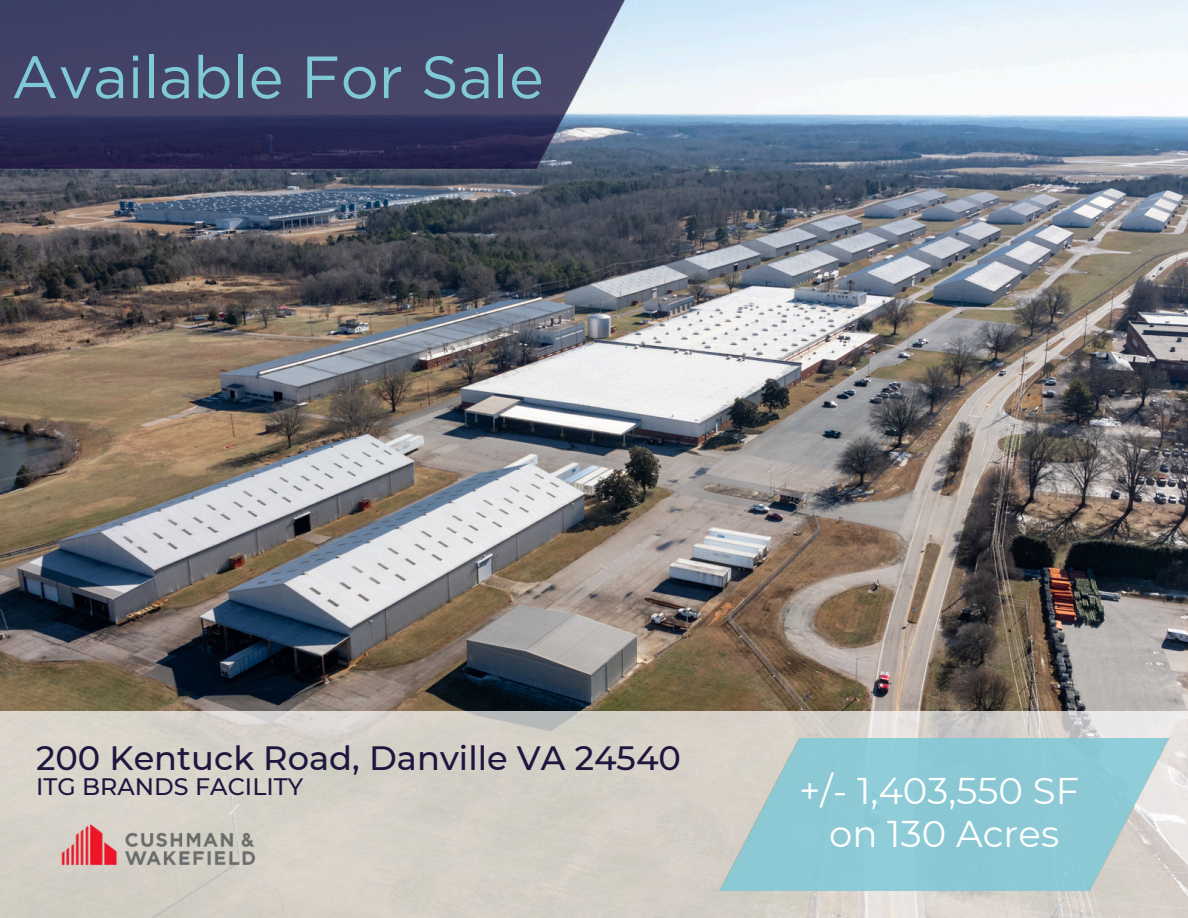
<style>
.page{position:relative;width:1188px;height:918px;background:#fff}
.page>*{position:absolute;margin:0;border:0;box-sizing:border-box;transform-origin:0 0}
.t1{font:59.4px "Gotham";color:#80c9d6}
.t2{font:37.05px "Montserrat";color:#fff}
.t3{font:500 33.6px "Montserrat";color:#1d1740}
.t4{font:500 23.85px "Montserrat";color:#1d1740}
</style>
<div class="page">
<img style="left:0;top:0;width:1188px;height:712px">
<svg style="left:0;top:712px;width:1188px;height:206px;background:#d5d1c9"></svg>
<img style="left:36px;top:807px;width:245px;height:84px">
<img style="left:718px;top:739px;width:452px;height:152px">
<p class="t1" style="left:11px;top:41px;width:534px">Available For Sale</p>
<p class="t3" style="left:36px;top:738px;width:647px">200 Kentuck Road, Danville VA 24540</p>
<p class="t4" style="left:36px;top:772px;width:269px">ITG BRANDS FACILITY</p>
<p class="t2" style="left:799px;top:768px;width:281px">+/- 1,403,550 SF</p>
<h1 class="t2" style="left:829px;top:811px;width:232px">on 130 Acres</h1>
</div>
